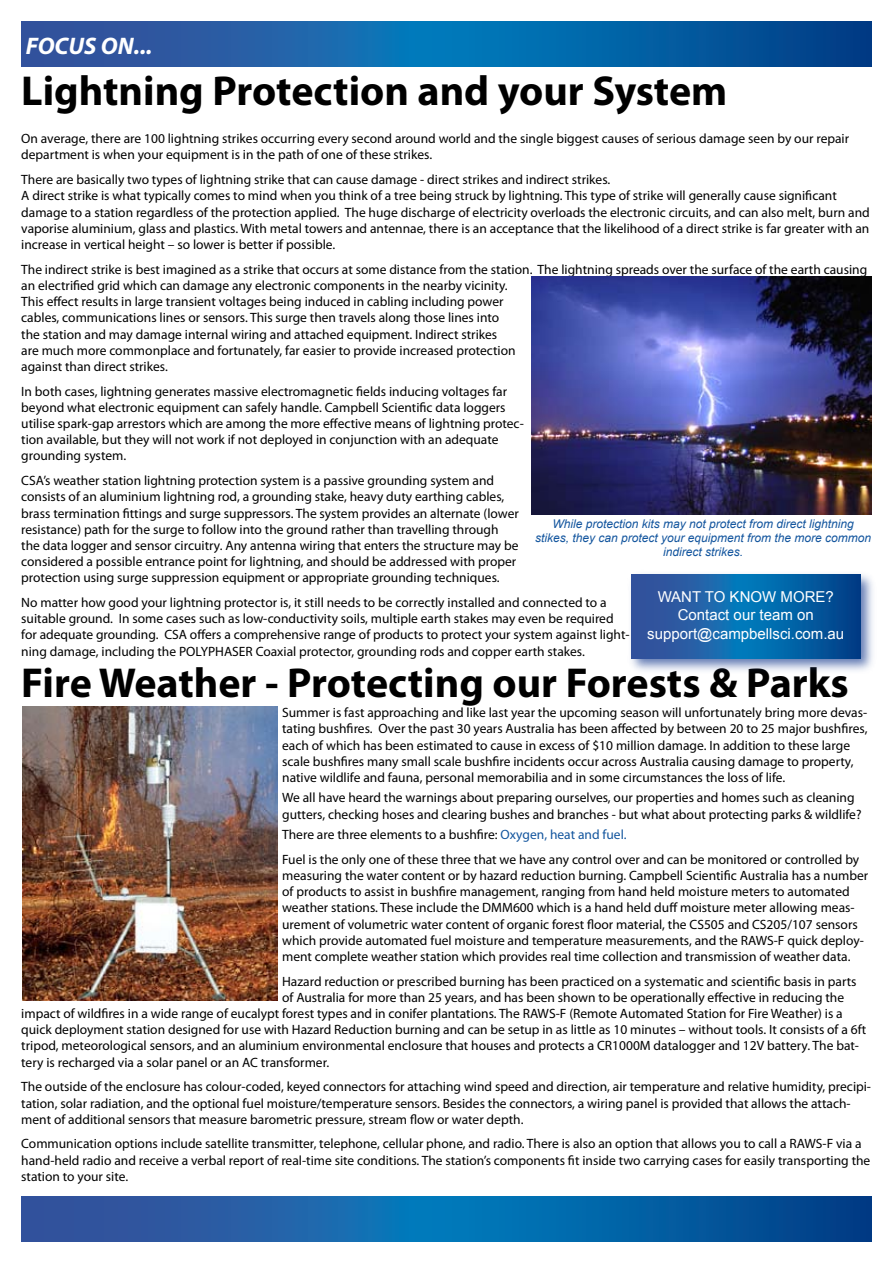
<style>
.page{position:relative;width:893px;height:1263px;background:#fff}
.page>*{position:absolute;margin:0;border:0;box-sizing:border-box;transform-origin:0 0}
.t1{font:700 42px "Myriad Pro";color:#000}
.t2{font:italic 700 24px "Myriad Pro";color:#fff}
.t3{font:15px/18px "Arial";color:#fff;text-align:center}
.t4{font:13.5px/16.2px "Myriad Pro";color:#000}
.t5{font:italic 12px/14.4px "Arial";color:#13559e;text-align:center}
.s1{color:#13559e}
</style>
<div class="page">
<svg style="left:21px;top:21px;width:851px;height:45px;background:#115ea4"></svg>
<svg style="left:21px;top:1197px;width:851px;height:45px;background:#115ea4"></svg>
<img style="left:23px;top:707px;width:255px;height:294px">
<img style="left:531px;top:276px;width:340px;height:238px">
<div style="left:628px;top:569px;width:250px;height:107px;background:#31519c;opacity:.75"></div>
<svg style="left:631px;top:574px;width:229px;height:84px;background:#115ea4"></svg>
<h2 class="t2" style="left:26px;top:30px;width:128px">FOCUS ON...</h2>
<h1 class="t1" style="left:21px;top:63px;width:708px">Lightning Protection and your System</h1>
<p class="t4" style="left:21px;top:130px;width:829px">On average, there are 100 lightning strikes occurring every second around world and the single biggest causes of serious damage seen by our repair department is when your equipment is in the path of one of these strikes.</p>
<p class="t4" style="left:21px;top:171px;width:850px">There are basically two types of lightning strike that can cause damage - direct strikes and indirect strikes.<br>A direct strike is what typically comes to mind when you think of a tree being struck by lightning. This type of strike will generally cause significant damage to a station regardless of the protection applied. The huge discharge of electricity overloads the electronic circuits, and can also melt, burn and vaporise aluminium, glass and plastics. With metal towers and antennae, there is an acceptance that the likelihood of a direct strike is far greater with an increase in vertical height – so lower is better if possible.</p>
<p class="t4" style="left:21px;top:261px;width:847px">The indirect strike is best imagined as a strike that occurs at some distance from the station. The lightning spreads over the surface of the earth causing an electrified grid which can damage any electronic components in the nearby vicinity.<br>This effect results in large transient voltages being induced in cabling including power<br>cables, communications lines or sensors. This surge then travels along those lines into<br>the station and may damage internal wiring and attached equipment. Indirect strikes<br>are much more commonplace and fortunately, far easier to provide increased protection<br>against than direct strikes.</p>
<p class="t4" style="left:21px;top:383px;width:504px">In both cases, lightning generates massive electromagnetic fields inducing voltages far beyond what electronic equipment can safely handle. Campbell Scientific data loggers utilise spark-gap arrestors which are among the more effective means of lightning protec&shy;tion available, but they will not work if not deployed in conjunction with an adequate grounding system.</p>
<p class="t4" style="left:21px;top:472px;width:499px">CSA’s weather station lightning protection system is a passive grounding system and consists of an aluminium lightning rod, a grounding stake, heavy duty earthing cables, brass termination fittings and surge suppressors. The system provides an alternate (lower resistance) path for the surge to follow into the ground rather than travelling through the data logger and sensor circuitry. Any antenna wiring that enters the structure may be considered a possible entrance point for lightning, and should be addressed with proper protection using surge suppression equipment or appropriate grounding techniques.</p>
<p class="t4" style="left:21px;top:594px;width:610px">No matter how good your lightning protector is, it still needs to be correctly installed and connected to a suitable ground. In some cases such as low-conductivity soils, multiple earth stakes may even be required for adequate grounding. CSA offers a comprehensive range of products to protect your system against light&shy;ning damage, including the POLYPHASER Coaxial protector, grounding rods and copper earth stakes.</p>
<p class="t5" style="left:535px;top:516px;width:338px">While protection kits may not protect from direct lightning stikes, they can protect your equipment from the more common indirect strikes.</p>
<p class="t3" style="left:647px;top:588px;width:198px">WANT TO KNOW MORE?<br>Contact our team on support@campbellsci.com.au</p>
<h1 class="t1" style="left:21px;top:655px;width:829px">Fire Weather - Protecting our Forests &amp; Parks</h1>
<p class="t4" style="left:282px;top:704px;width:587px">Summer is fast approaching and like last year the upcoming season will unfortunately bring more devas&shy;tating bushfires. Over the past 30 years Australia has been affected by between 20 to 25 major bushfires, each of which has been estimated to cause in excess of $10 million damage. In addition to these large scale bushfires many small scale bushfire incidents occur across Australia causing damage to property, native wildlife and fauna, personal memorabilia and in some circumstances the loss of life.</p>
<p class="t4" style="left:282px;top:789px;width:581px">We all have heard the warnings about preparing ourselves, our properties and homes such as cleaning gutters, checking hoses and clearing bushes and branches - but what about protecting parks &amp; wildlife?</p>
<p class="t4" style="left:282px;top:822px;width:579px;line-height:24.8px">There are three elements to a bushfire: <span class="s1">Oxygen, heat and fuel.<br></span>Fuel is the only one of these three that we have any control over and can be monitored or controlled by</p>
<p class="t4" style="left:282px;top:867px;width:588px">measuring the water content or by hazard reduction burning. Campbell Scientific Australia has a number of products to assist in bushfire management, ranging from hand held moisture meters to automated weather stations. These include the DMM600 which is a hand held duff moisture meter allowing meas&shy;urement of volumetric water content of organic forest floor material, the CS505 and CS205/107 sensors which provide automated fuel moisture and temperature measurements, and the RAWS-F quick deploy&shy;ment complete weather station which provides real time collection and transmission of weather data.</p>
<p class="t4" style="left:282px;top:973px;width:576px">Hazard reduction or prescribed burning has been practiced on a systematic and scientific basis in parts</p>
<p class="t4" style="left:282px;top:989px;width:563px">of Australia for more than 25 years, and has been shown to be operationally effective in reducing the</p>
<p class="t4" style="left:21px;top:1005px;width:823px">impact of wildfires in a wide range of eucalypt forest types and in conifer plantations. The RAWS-F (Remote Automated Station for Fire Weather) is a</p>
<p class="t4" style="left:21px;top:1021px;width:846px">quick deployment station designed for use with Hazard Reduction burning and can be setup in as little as 10 minutes – without tools. It consists of a 6ft</p>
<p class="t4" style="left:21px;top:1037px;width:839px">tripod, meteorological sensors, and an aluminium environmental enclosure that houses and protects a CR1000M datalogger and 12V battery. The bat-</p>
<p class="t4" style="left:21px;top:1054px;width:309px">tery is recharged via a solar panel or an AC transformer.</p>
<p class="t4" style="left:21px;top:1078px;width:851px">The outside of the enclosure has colour-coded, keyed connectors for attaching wind speed and direction, air temperature and relative humidity, precipi&shy;tation, solar radiation, and the optional fuel moisture/temperature sensors. Besides the connectors, a wiring panel is provided that allows the attach&shy;ment of additional sensors that measure barometric pressure, stream flow or water depth.</p>
<p class="t4" style="left:21px;top:1135px;width:851px">Communication options include satellite transmitter, telephone, cellular phone, and radio. There is also an option that allows you to call a RAWS-F via a hand-held radio and receive a verbal report of real-time site conditions. The station’s components fit inside two carrying cases for easily transporting the station to your site.</p>
</div>
